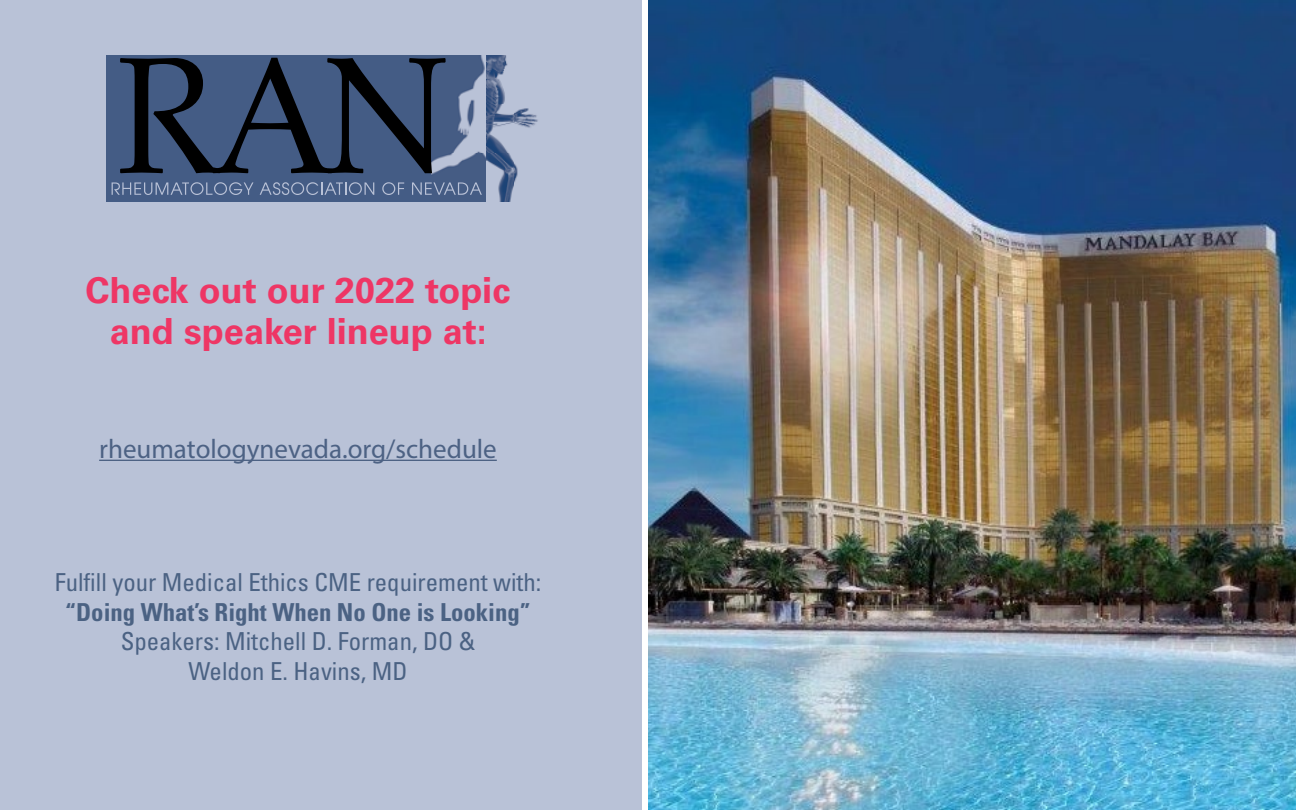
<style>
.page{position:relative;width:1296px;height:810px;background:#fff}
.page>*{position:absolute;margin:0;border:0;box-sizing:border-box;transform-origin:0 0}
.t1{font:700 36px/41.4px "Univers LT Std";color:#ee3665;text-align:center}
.t2{font:27px "Myriad Pro";color:#4d6284}
.t3{font:condensed 24.75px/29.7px "Univers LT Std";color:#4b6283;text-align:center}
.t4{font:700 condensed 24.75px "Univers LT Std";color:#4b6283}
</style>
<div class="page">
<div style="left:0;top:0;width:641px;height:810px;background:#b9c2d7"></div>
<img style="left:648px;top:0;width:648px;height:810px">
<hr style="left:99px;top:460px;width:398px;height:1px;background:#4d6284">
<div style="left:106px;top:55px;width:380px;height:147px;background:#445c85"></div>
<img style="left:458px;top:55px;width:80px;height:147px">
<img style="left:432px;top:104px;width:54px;height:98px">
<svg style="left:120px;top:58px;width:326px;height:115px"></svg>
<svg style="left:112px;top:182px;width:142px;height:13px"></svg>
<svg style="left:260px;top:182px;width:114px;height:13px"></svg>
<svg style="left:382px;top:182px;width:22px;height:13px"></svg>
<svg style="left:412px;top:182px;width:70px;height:13px"></svg>
<h1 class="t1" style="left:86px;top:270px;width:426px">Check out our 2022 topic and speaker lineup at:</h1>
<p class="t2" style="left:99px;top:432px;width:399px">rheumatologynevada.org/schedule</p>
<p class="t3" style="left:55px;top:567px;width:488px">Fulfill your Medical Ethics CME requirement with:</p>
<p class="t4" style="left:65px;top:597px;width:467px">“Doing What’s Right When No One is Looking”</p>
<p class="t3" style="left:121px;top:626px;width:356px">Speakers: Mitchell D. Forman, DO &amp;<br>Weldon E. Havins, MD</p>
</div>
